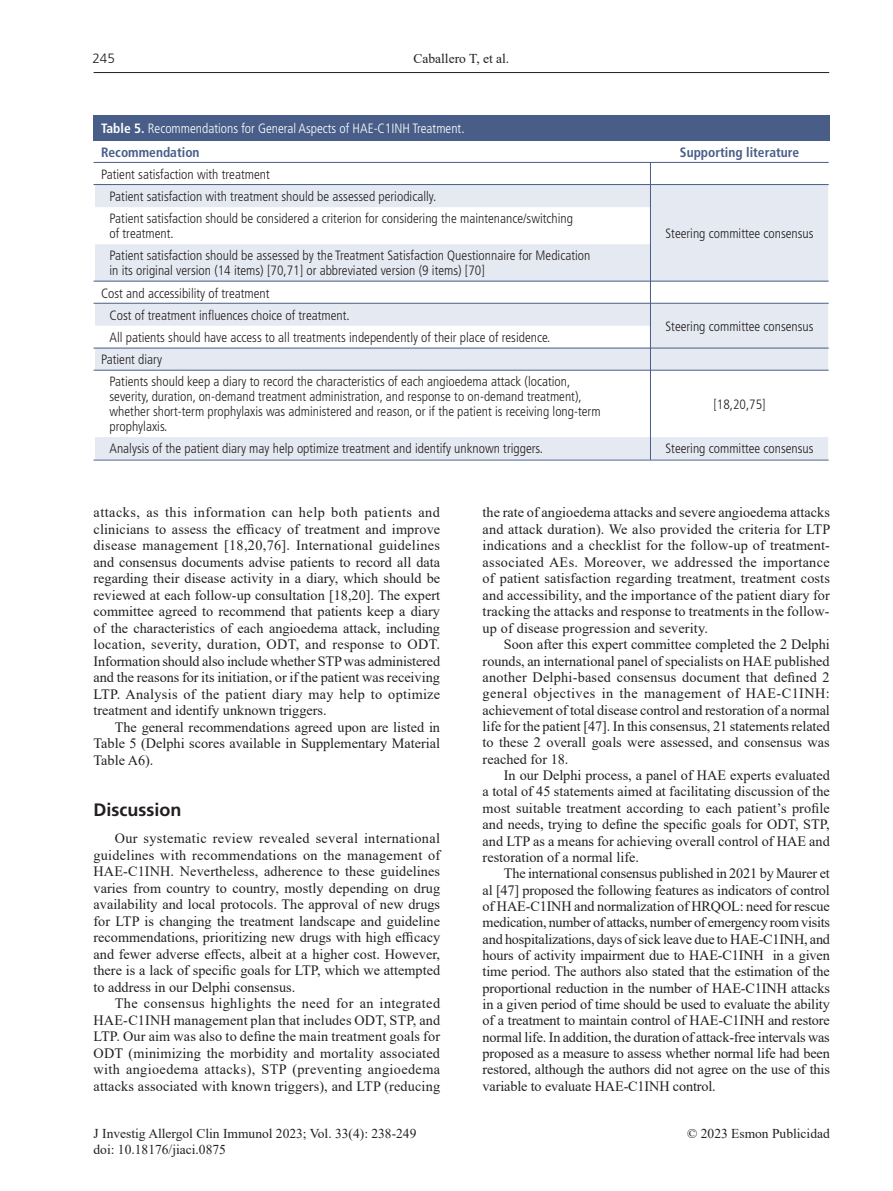
<style>
.page{position:relative;width:893px;height:1191px;background:#fff}
.page>*{position:absolute;margin:0;border:0;box-sizing:border-box;transform-origin:0 0}
.t1{font:700 18px "Frutiger";color:#231f20}
.t2{font:14.25px/16.5px "Times New Roman";color:#231f20;text-align:justify}
.t3{font:300 condensed 13.5px/15px "Frutiger LT Std";color:#231f20}
.t4{font:13.5px "Times New Roman";color:#231f20}
.t5{font:300 condensed 13.5px "Frutiger LT Std";color:#fff}
.t6{font:700 condensed 13.5px "Frutiger LT Std";color:#485e88}
.t7{font:300 13.5px "Frutiger LT Std";color:#231f20}
.s1{font-weight:700}
</style>
<div class="page">
<hr style="left:94px;top:72px;width:735px;height:1px;background:#231f20">
<svg style="left:95px;top:161px;width:733px;height:1px"></svg>
<svg style="left:95px;top:185px;width:733px;height:274px;fill:#e5e9f1"></svg>
<div style="left:95px;top:115px;width:734px;height:25px;background:#485e88"></div>
<hr style="left:94px;top:184px;width:735px;height:1px;background:#485e88">
<hr style="left:94px;top:303px;width:735px;height:1px;background:#485e88">
<hr style="left:94px;top:370px;width:735px;height:1px;background:#485e88">
<hr style="left:94px;top:162px;width:735px;height:1px;background:#485e88">
<hr style="left:94px;top:281px;width:735px;height:1px;background:#485e88">
<hr style="left:94px;top:348px;width:735px;height:1px;background:#485e88">
<hr style="left:94px;top:460px;width:735px;height:1px;background:#485e88">
<hr style="left:650px;top:162px;width:1px;height:298px;background:#485e88">
<p class="t7" style="left:92px;top:50px;width:24px">245</p>
<p class="t4" style="left:413px;top:48px;width:97px">Caballero T, et al.</p>
<p class="t5" style="left:101px;top:120px;width:365px"><span class="s1">Table 5.</span> Recommendations for General Aspects of HAE-C1INH Treatment.</p>
<p class="t6" style="left:101px;top:144px;width:100px">Recommendation</p>
<p class="t6" style="left:680px;top:144px;width:121px">Supporting literature</p>
<p class="t3" style="left:110px;top:163px;width:328px;line-height:22.2px;text-indent:-9px">Patient satisfaction with treatment<br>Patient satisfaction with treatment should be assessed periodically.</p>
<p class="t3" style="left:666px;top:226px;width:150px">Steering committee consensus</p>
<p class="t3" style="left:110px;top:211px;width:465px">Patient satisfaction should be considered a criterion for considering the maintenance/switching of treatment.</p>
<p class="t3" style="left:110px;top:248px;width:482px">Patient satisfaction should be assessed by the Treatment Satisfaction Questionnaire for Medication in its original version (14 items) [70,71] or abbreviated version (9 items) [70]</p>
<p class="t3" style="left:110px;top:282px;width:242px;line-height:22.2px;text-indent:-9px">Cost and accessibility of treatment<br>Cost of treatment influences choice of treatment.</p>
<p class="t3" style="left:666px;top:319px;width:150px">Steering committee consensus</p>
<p class="t3" style="left:101px;top:326px;width:451px;line-height:22.2px;text-indent:9px">All patients should have access to all treatments independently of their place of residence.<br>Patient diary</p>
<p class="t3" style="left:110px;top:374px;width:493px">Patients should keep a diary to record the characteristics of each angioedema attack (location, severity, duration, on-demand treatment administration, and response to on-demand treatment), whether short-term prophylaxis was administered and reason, or if the patient is receiving long-term prophylaxis.</p>
<p class="t3" style="left:713px;top:396px;width:54px">[18,20,75]</p>
<p class="t3" style="left:110px;top:441px;width:435px">Analysis of the patient diary may help optimize treatment and identify unknown triggers.</p>
<p class="t3" style="left:666px;top:441px;width:150px">Steering committee consensus</p>
<p class="t2" style="left:94px;top:504px;width:348px">attacks, as this information can help both patients and clinicians to assess the efficacy of treatment and improve disease management [18,20,76]. International guidelines and consensus documents advise patients to record all data regarding their disease activity in a diary, which should be reviewed at each follow-up consultation [18,20]. The expert committee agreed to recommend that patients keep a diary of the characteristics of each angioedema attack, including location, severity, duration, ODT, and response to ODT.<br>Information should also include whether STP was administered and the reasons for its initiation, or if the patient was receiving LTP. Analysis of the patient diary may help to optimize treatment and identify unknown triggers.</p>
<p class="t2" style="left:94px;top:718px;width:348px;text-indent:21px">The general recommendations agreed upon are listed in Table 5 (Delphi scores available in Supplementary Material Table A6).</p>
<p class="t1" style="left:94px;top:799px;width:89px">Discussion</p>
<p class="t2" style="left:94px;top:830px;width:348px;text-indent:21px">Our systematic review revealed several international guidelines with recommendations on the management of HAE-C1INH. Nevertheless, adherence to these guidelines varies from country to country, mostly depending on drug availability and local protocols. The approval of new drugs for LTP is changing the treatment landscape and guideline recommendations, prioritizing new drugs with high efficacy and fewer adverse effects, albeit at a higher cost. However, there is a lack of specific goals for LTP, which we attempted to address in our Delphi consensus.</p>
<p class="t2" style="left:94px;top:995px;width:348px;text-indent:21px">The consensus highlights the need for an integrated HAE-C1INH management plan that includes ODT, STP, and LTP. Our aim was also to define the main treatment goals for ODT (minimizing the morbidity and mortality associated with angioedema attacks), STP (preventing angioedema attacks associated with known triggers), and LTP (reducing</p>
<p class="t2" style="left:483px;top:504px;width:349px">the rate of angioedema attacks and severe angioedema attacks and attack duration). We also provided the criteria for LTP indications and a checklist for the follow-up of treatment&shy;associated AEs. Moreover, we addressed the importance of patient satisfaction regarding treatment, treatment costs and accessibility, and the importance of the patient diary for tracking the attacks and response to treatments in the follow&shy;up of disease progression and severity.</p>
<p class="t2" style="left:483px;top:636px;width:349px;text-indent:21px">Soon after this expert committee completed the 2 Delphi rounds, an international panel of specialists on HAE published another Delphi-based consensus document that defined 2 general objectives in the management of HAE-C1INH: achievement of total disease control and restoration of a normal life for the patient [47]. In this consensus, 21 statements related to these 2 overall goals were assessed, and consensus was reached for 18.</p>
<p class="t2" style="left:483px;top:766px;width:349px;text-indent:21px">In our Delphi process, a panel of HAE experts evaluated a total of 45 statements aimed at facilitating discussion of the most suitable treatment according to each patient’s profile and needs, trying to define the specific goals for ODT, STP, and LTP as a means for achieving overall control of HAE and restoration of a normal life.</p>
<p class="t2" style="left:483px;top:864px;width:349px;text-indent:21px">The international consensus published in 2021 by Maurer et al [47] proposed the following features as indicators of control of HAE-C1INH and normalization of HRQOL: need for rescue medication, number of attacks, number of emergency room visits and hospitalizations, days of sick leave due to HAE-C1INH, and hours of activity impairment due to HAE-C1INH in a given time period. The authors also stated that the estimation of the proportional reduction in the number of HAE-C1INH attacks in a given period of time should be used to evaluate the ability of a treatment to maintain control of HAE-C1INH and restore normal life. In addition, the duration of attack-free intervals was proposed as a measure to assess whether normal life had been restored, although the authors did not agree on the use of this variable to evaluate HAE-C1INH control.</p>
<p class="t4" style="left:94px;top:1123px;width:324px">J Investig Allergol Clin Immunol 2023; Vol. 33(4): 238-249</p>
<p class="t4" style="left:687px;top:1123px;width:144px">© 2023 Esmon Publicidad</p>
<p class="t4" style="left:94px;top:1140px;width:134px">doi: 10.18176/jiaci.0875</p>
</div>
